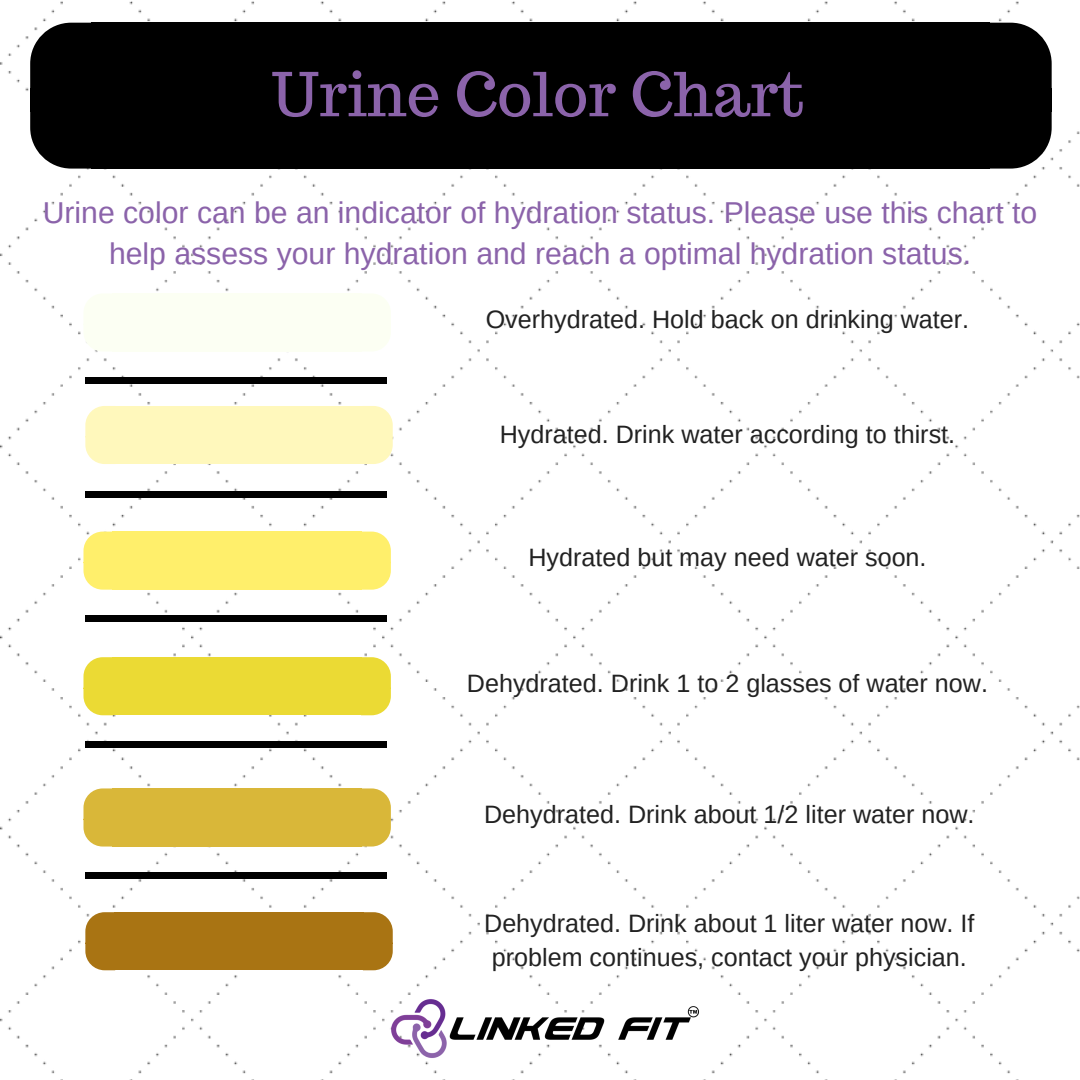
<style>
.page{position:relative;width:1080px;height:1080px;background:#fff}
.page>*{position:absolute;margin:0;border:0;box-sizing:border-box;transform-origin:0 0}
.t1{font:60.5px "Trocchi";color:#8b63aa}
.t2{font:30.25px/41.2px "Arimo";color:#8b63aa;text-align:center}
.t3{font:25.25px/33.8px "Arimo";color:#222;text-align:center}
</style>
<div class="page">
<img style="left:0;top:1px;width:1080px;height:1079px">
<svg style="left:990px;top:23px;width:62px;height:65px;background:#171717"></svg>
<div style="left:988px;top:88px;width:64px;height:23px;background:#000"></div>
<div style="left:92px;top:88px;width:898px;height:23px;background:#000"></div>
<div style="left:92px;top:23px;width:898px;height:67px;background:#000"></div>
<svg style="left:30px;top:23px;width:62px;height:65px;background:#161616"></svg>
<div style="left:30px;top:88px;width:64px;height:23px;background:#000"></div>
<div style="left:92px;top:109px;width:898px;height:60px;background:#000"></div>
<svg style="left:30px;top:111px;width:62px;height:58px;background:#1c1c1c"></svg>
<svg style="left:990px;top:111px;width:62px;height:58px;background:#1c1c1c"></svg>
<img style="left:382px;top:923px;width:317px;height:157px">
<div style="left:112px;top:293px;width:250px;height:32px;background:#fcfff3"></div>
<div style="left:112px;top:324px;width:250px;height:28px;background:#fcfff3"></div>
<svg style="left:83px;top:293px;width:29px;height:59px"></svg>
<svg style="left:362px;top:293px;width:29px;height:59px"></svg>
<div style="left:86px;top:377px;width:37px;height:7px;background:#000"></div>
<div style="left:349px;top:377px;width:38px;height:7px;background:#000"></div>
<div style="left:122px;top:377px;width:228px;height:7px;background:#000"></div>
<div style="left:114px;top:406px;width:250px;height:32px;background:#fff8bc"></div>
<div style="left:114px;top:436px;width:250px;height:28px;background:#fff8bc"></div>
<svg style="left:85px;top:406px;width:29px;height:58px;background:#fff8c3"></svg>
<svg style="left:364px;top:406px;width:29px;height:58px;background:#fef8c2"></svg>
<div style="left:86px;top:491px;width:37px;height:7px;background:#000"></div>
<div style="left:349px;top:491px;width:38px;height:7px;background:#000"></div>
<div style="left:122px;top:491px;width:228px;height:7px;background:#000"></div>
<div style="left:112px;top:532px;width:250px;height:31px;background:#ffef6b"></div>
<div style="left:112px;top:562px;width:250px;height:28px;background:#ffef6b"></div>
<svg style="left:83px;top:532px;width:29px;height:58px;background:#fef07b"></svg>
<svg style="left:362px;top:532px;width:29px;height:58px;background:#fff079"></svg>
<div style="left:86px;top:615px;width:37px;height:7px;background:#000"></div>
<div style="left:349px;top:615px;width:38px;height:7px;background:#000"></div>
<div style="left:122px;top:615px;width:228px;height:7px;background:#000"></div>
<div style="left:112px;top:657px;width:250px;height:32px;background:#ebda34"></div>
<div style="left:112px;top:687px;width:250px;height:28px;background:#ebda34"></div>
<svg style="left:83px;top:657px;width:29px;height:58px;background:#edde4a"></svg>
<svg style="left:362px;top:657px;width:29px;height:58px;background:#ecdd48"></svg>
<div style="left:86px;top:741px;width:37px;height:6px;background:#000"></div>
<div style="left:349px;top:741px;width:38px;height:6px;background:#000"></div>
<div style="left:122px;top:741px;width:228px;height:6px;background:#000"></div>
<div style="left:112px;top:788px;width:250px;height:32px;background:#d9b739"></div>
<div style="left:112px;top:819px;width:250px;height:28px;background:#d9b739"></div>
<svg style="left:83px;top:788px;width:29px;height:59px;background:#ddc051"></svg>
<svg style="left:362px;top:788px;width:29px;height:59px;background:#ddbf4f"></svg>
<div style="left:86px;top:872px;width:37px;height:7px;background:#000"></div>
<div style="left:349px;top:872px;width:38px;height:7px;background:#000"></div>
<div style="left:122px;top:872px;width:228px;height:7px;background:#000"></div>
<div style="left:114px;top:912px;width:250px;height:32px;background:#a97413"></div>
<div style="left:114px;top:942px;width:250px;height:28px;background:#a97413"></div>
<svg style="left:85px;top:912px;width:29px;height:58px;background:#b1822c"></svg>
<svg style="left:364px;top:912px;width:29px;height:58px;background:#b1822b"></svg>
<h1 class="t1" style="left:272px;top:55px;width:534px">Urine Color Chart</h1>
<p class="t2" style="left:43px;top:192px;width:996px">Urine color can be an indicator of hydration status. Please use this chart to help assess your hydration and reach a optimal hydration status.</p>
<p class="t3" style="left:486px;top:302px;width:485px">Overhydrated. Hold back on drinking water.</p>
<p class="t3" style="left:500px;top:417px;width:457px">Hydrated. Drink water according to thirst.</p>
<p class="t3" style="left:528px;top:541px;width:400px">Hydrated but may need water soon.</p>
<p class="t3" style="left:467px;top:666px;width:523px">Dehydrated. Drink 1 to 2 glasses of water now.</p>
<p class="t3" style="left:484px;top:797px;width:492px">Dehydrated. Drink about 1/2 liter water now.</p>
<p class="t3" style="left:484px;top:906px;width:492px">Dehydrated. Drink about 1 liter water now. If problem continues, contact your physician.</p>
</div>
